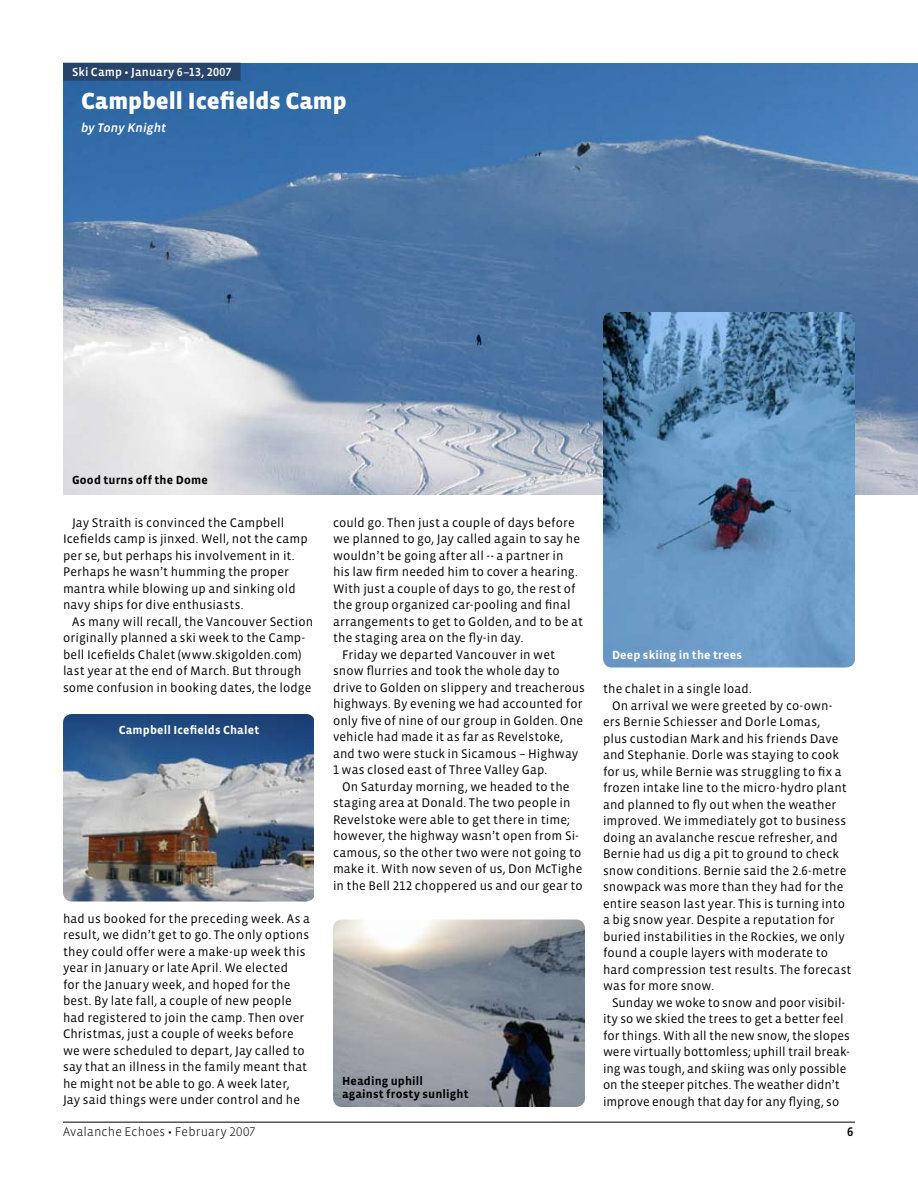
<style>
.page{position:relative;width:918px;height:1188px;background:#fff}
.page>*{position:absolute;margin:0;border:0;box-sizing:border-box;transform-origin:0 0}
.t1{font:900 24px "Vista Sans OT";color:#fff}
.t2{font:12.75px/16.5px "Vista Sans OT";letter-spacing:.01em;color:#000}
.t3{font:300 12.75px "Vista Sans OT";letter-spacing:.01em;color:#000}
.t4{font:italic 500 12.75px "Vista Sans OT";letter-spacing:.005em;color:#fff}
.t5{font:700 12px/13.5px "Vista Sans OT";letter-spacing:.015em;color:#000}
.t6{font:700 12px "Vista Sans OT";letter-spacing:.02em;color:#fff}
.t7{font:500 12px "Vista Sans OT";letter-spacing:.025em;color:#fff}
</style>
<div class="page">
<hr style="left:63px;top:1122px;width:792px;height:1px;background:#000">
<img style="left:333px;top:920px;width:252px;height:187px;border-radius:9px">
<img style="left:63px;top:63px;width:855px;height:432px">
<div style="left:63px;top:63px;width:178px;height:18px;background:#29446b"></div>
<img style="left:603px;top:312px;width:252px;height:356px;border-radius:9px">
<img style="left:63px;top:714px;width:251px;height:188px;border-radius:9px">
<p class="t7" style="left:72px;top:66px;width:161px">Ski Camp • January 6–13, 2007</p>
<h1 class="t1" style="left:81px;top:89px;width:267px">Campbell Icefields Camp</h1>
<p class="t4" style="left:81px;top:121px;width:87px">by Tony Knight</p>
<p class="t5" style="left:72px;top:473px;width:137px">Good turns off the Dome</p>
<p class="t2" style="left:63px;top:515px;width:246px;text-indent:9px">Jay Straith is convinced the Campbell Icefields camp is jinxed. Well, not the camp per se, but perhaps his involvement in it.<br>Perhaps he wasn’t humming the proper mantra while blowing up and sinking old navy ships for dive enthusiasts.</p>
<p class="t2" style="left:63px;top:614px;width:252px;text-indent:9px">As many will recall, the Vancouver Section originally planned a ski week to the Camp&shy;bell Icefields Chalet (www.skigolden.com) last year at the end of March. But through some confusion in booking dates, the lodge</p>
<p class="t6" style="left:119px;top:723px;width:142px">Campbell Icefields Chalet</p>
<p class="t2" style="left:63px;top:911px;width:248px">had us booked for the preceding week. As a result, we didn’t get to go. The only options they could offer were a make-up week this year in January or late April. We elected<br>for the January week, and hoped for the best. By late fall, a couple of new people had registered to join the camp. Then over Christmas, just a couple of weeks before we were scheduled to depart, Jay called to say that an illness in the family meant that he might not be able to go. A week later, Jay said things were under control and he</p>
<p class="t3" style="left:63px;top:1125px;width:194px">Avalanche Echoes • February 2007</p>
<p class="t2" style="left:333px;top:515px;width:243px">could go. Then just a couple of days before</p>
<p class="t2" style="left:333px;top:531px;width:249px">we planned to go, Jay called again to say he</p>
<p class="t2" style="left:333px;top:548px;width:232px">wouldn’t be going after all -- a partner in</p>
<p class="t2" style="left:333px;top:564px;width:246px">his law firm needed him to cover a hearing.</p>
<p class="t2" style="left:333px;top:581px;width:244px">With just a couple of days to go, the rest of</p>
<p class="t2" style="left:333px;top:597px;width:239px">the group organized car-pooling and final</p>
<p class="t2" style="left:333px;top:614px;width:252px">arrangements to get to Golden, and to be at</p>
<p class="t2" style="left:333px;top:630px;width:192px">the staging area on the fly-in day.</p>
<p class="t2" style="left:342px;top:647px;width:215px">Friday we departed Vancouver in wet</p>
<p class="t2" style="left:333px;top:663px;width:228px">snow flurries and took the whole day to</p>
<p class="t2" style="left:333px;top:680px;width:253px">drive to Golden on slippery and treacherous</p>
<p class="t2" style="left:333px;top:696px;width:251px">highways. By evening we had accounted for</p>
<p class="t2" style="left:333px;top:713px;width:252px">only five of nine of our group in Golden. One</p>
<p class="t2" style="left:333px;top:729px;width:232px">vehicle had made it as far as Revelstoke,</p>
<p class="t2" style="left:333px;top:746px;width:247px">and two were stuck in Sicamous – Highway</p>
<p class="t2" style="left:333px;top:762px;width:216px">1 was closed east of Three Valley Gap.</p>
<p class="t2" style="left:342px;top:779px;width:229px">On Saturday morning, we headed to the</p>
<p class="t2" style="left:333px;top:795px;width:239px">staging area at Donald. The two people in</p>
<p class="t2" style="left:333px;top:812px;width:238px">Revelstoke were able to get there in time;</p>
<p class="t2" style="left:333px;top:828px;width:247px">however, the highway wasn’t open from Si-</p>
<p class="t2" style="left:333px;top:845px;width:250px">camous, so the other two were not going to</p>
<p class="t2" style="left:333px;top:861px;width:251px">make it. With now seven of us, Don McTighe</p>
<p class="t2" style="left:333px;top:878px;width:251px">in the Bell 212 choppered us and our gear to</p>
<p class="t5" style="left:342px;top:1074px;width:128px">Heading uphill<br>against frosty sunlight</p>
<p class="t6" style="left:612px;top:648px;width:132px">Deep skiing in the trees</p>
<p class="t2" style="left:603px;top:681px;width:150px">the chalet in a single load.</p>
<p class="t2" style="left:612px;top:698px;width:222px">On arrival we were greeted by co-own-</p>
<p class="t2" style="left:603px;top:714px;width:219px">ers Bernie Schiesser and Dorle Lomas,</p>
<p class="t2" style="left:603px;top:731px;width:237px">plus custodian Mark and his friends Dave</p>
<p class="t2" style="left:603px;top:747px;width:238px">and Stephanie. Dorle was staying to cook</p>
<p class="t2" style="left:603px;top:764px;width:240px">for us, while Bernie was struggling to fix a</p>
<p class="t2" style="left:603px;top:780px;width:245px">frozen intake line to the micro-hydro plant</p>
<p class="t2" style="left:603px;top:797px;width:235px">and planned to fly out when the weather</p>
<p class="t2" style="left:603px;top:813px;width:245px">improved. We immediately got to business</p>
<p class="t2" style="left:603px;top:830px;width:236px">doing an avalanche rescue refresher, and</p>
<p class="t2" style="left:603px;top:846px;width:238px">Bernie had us dig a pit to ground to check</p>
<p class="t2" style="left:603px;top:863px;width:245px">snow conditions. Bernie said the 2.6-metre</p>
<p class="t2" style="left:603px;top:879px;width:242px">snowpack was more than they had for the</p>
<p class="t2" style="left:603px;top:896px;width:243px">entire season last year. This is turning into</p>
<p class="t2" style="left:603px;top:912px;width:233px">a big snow year. Despite a reputation for</p>
<p class="t2" style="left:603px;top:929px;width:243px">buried instabilities in the Rockies, we only</p>
<p class="t2" style="left:603px;top:945px;width:227px">found a couple layers with moderate to</p>
<p class="t2" style="left:603px;top:962px;width:250px">hard compression test results. The forecast</p>
<p class="t2" style="left:603px;top:978px;width:113px">was for more snow.</p>
<p class="t2" style="left:612px;top:995px;width:235px">Sunday we woke to snow and poor visibil-</p>
<p class="t2" style="left:603px;top:1011px;width:242px">ity so we skied the trees to get a better feel</p>
<p class="t2" style="left:603px;top:1028px;width:249px">for things. With all the new snow, the slopes</p>
<p class="t2" style="left:603px;top:1044px;width:248px">were virtually bottomless; uphill trail break-</p>
<p class="t2" style="left:603px;top:1061px;width:245px">ing was tough, and skiing was only possible</p>
<p class="t2" style="left:603px;top:1077px;width:238px">on the steeper pitches. The weather didn’t</p>
<p class="t2" style="left:603px;top:1094px;width:238px">improve enough that day for any flying, so</p>
</div>
